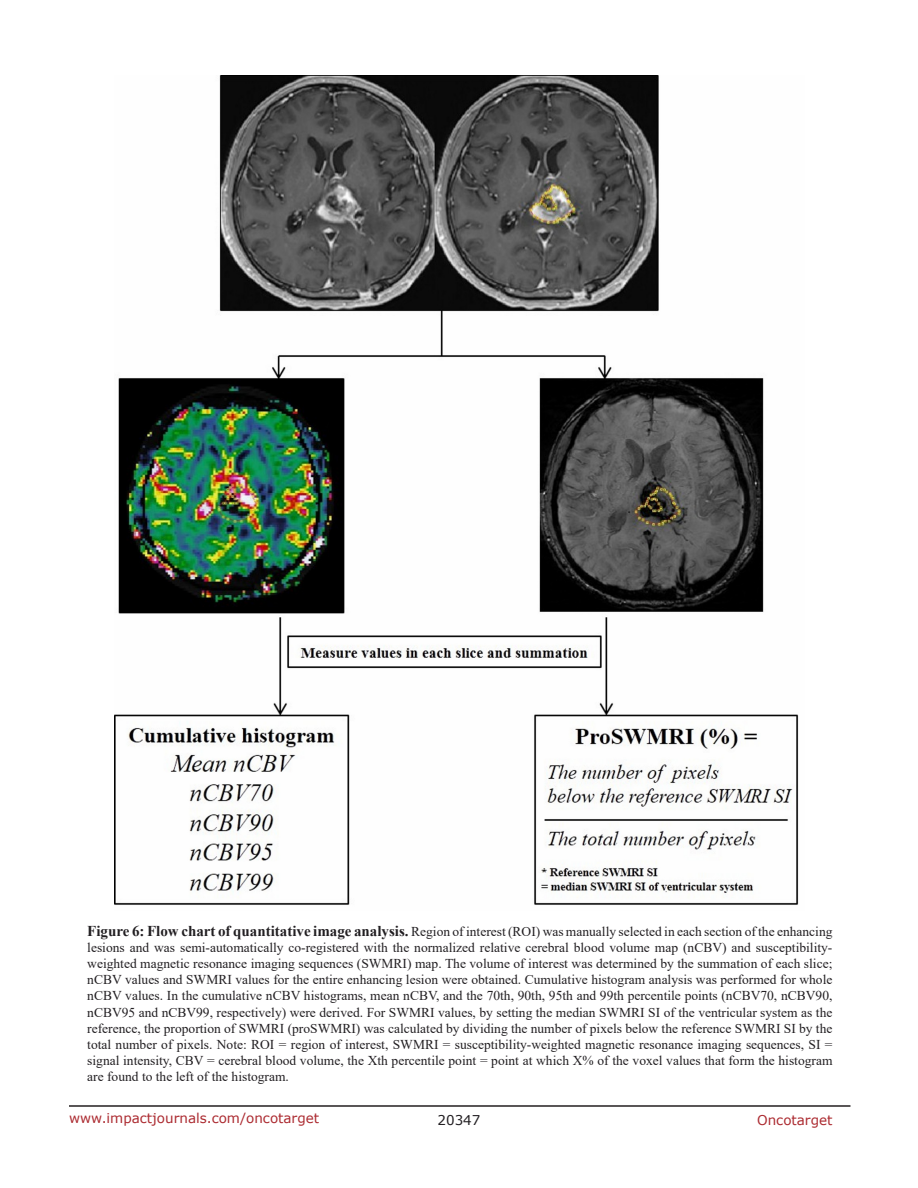
<style>
.page{position:relative;width:918px;height:1188px;background:#fff}
.page>*{position:absolute;margin:0;border:0;box-sizing:border-box;transform-origin:0 0}
.FigureText{font:13.5px/16.2px "Times New Roman";color:#221f22;text-align:justify}
.t1{font:13.5px "Verdana";color:#ac2b31}
.t2{font:13.5px "Verdana";color:#221f22}
.s1{font-weight:700;font-size:15px}
</style>
<div class="page">
<hr style="left:69px;top:1105px;width:781px;height:2px;background:#231f20">
<img style="left:115px;top:76px;width:684px;height:829px">
<p class="FigureText" style="left:87px;top:923px;width:747px"><span class="s1">Figure 6: Flow chart of quantitative image analysis.</span> Region of interest (ROI) was manually selected in each section of the enhancing lesions and was semi-automatically co-registered with the normalized relative cerebral blood volume map (nCBV) and susceptibility&shy;weighted magnetic resonance imaging sequences (SWMRI) map. The volume of interest was determined by the summation of each slice; nCBV values and SWMRI values for the entire enhancing lesion were obtained. Cumulative histogram analysis was performed for whole nCBV values. In the cumulative nCBV histograms, mean nCBV, and the 70th, 90th, 95th and 99th percentile points (nCBV70, nCBV90, nCBV95 and nCBV99, respectively) were derived. For SWMRI values, by setting the median SWMRI SI of the ventricular system as the reference, the proportion of SWMRI (proSWMRI) was calculated by dividing the number of pixels below the reference SWMRI SI by the total number of pixels. Note: ROI = region of interest, SWMRI = susceptibility-weighted magnetic resonance imaging sequences, SI = signal intensity, CBV = cerebral blood volume, the Xth percentile point = point at which X% of the voxel values that form the histogram are found to the left of the histogram.</p>
<p class="t1" style="left:69px;top:1109px;width:252px">www.impactjournals.com/oncotarget</p>
<p class="t2" style="left:438px;top:1111px;width:44px">20347</p>
<p class="t1" style="left:757px;top:1111px;width:77px">Oncotarget</p>
</div>
